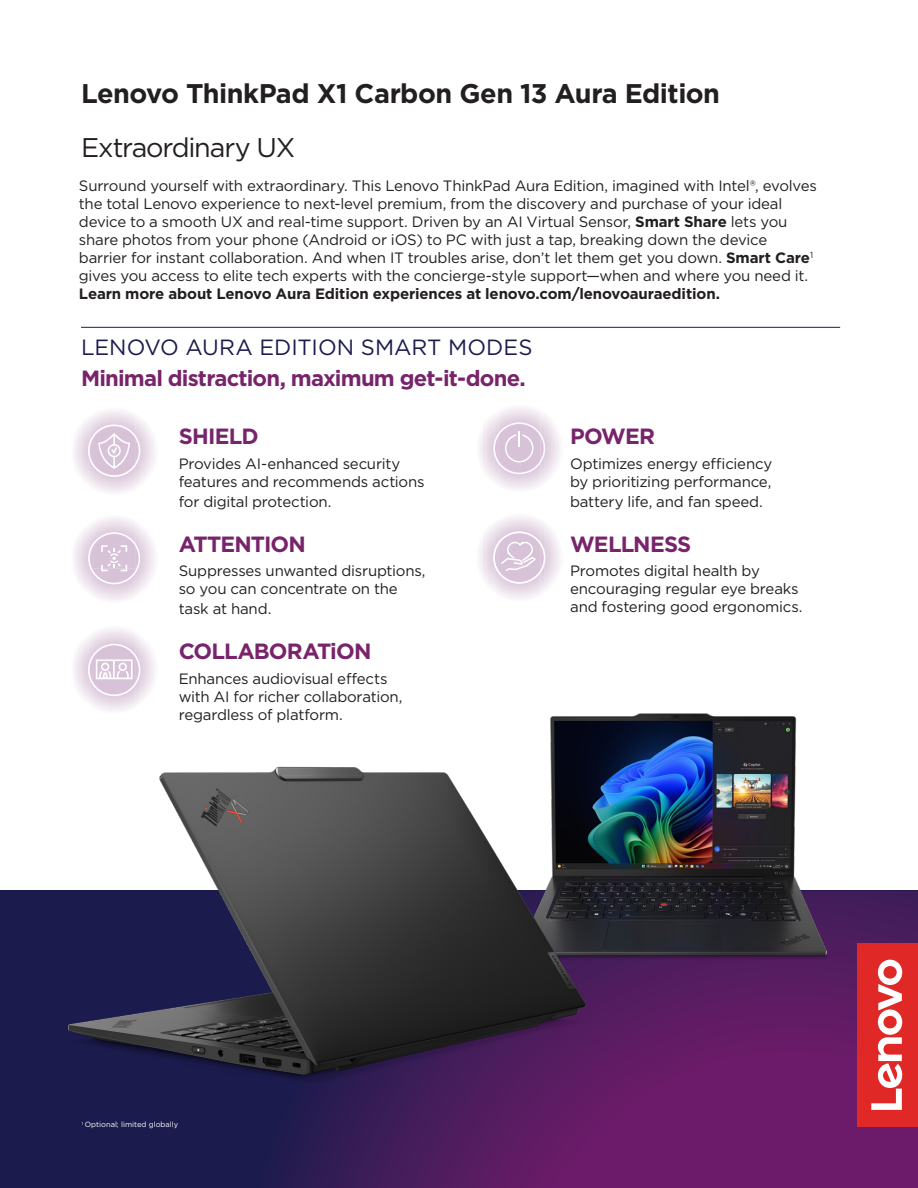
<style>
.page{position:relative;width:918px;height:1188px;background:#fff}
.page>*{position:absolute;margin:0;border:0;box-sizing:border-box;transform-origin:0 0}
.t1{font:700 27px "Gotham";letter-spacing:-.02em;color:#231f20}
.t2{font:27px "Gotham";letter-spacing:-.045em;color:#231f20}
.t3{font:700 22.05px "Gotham";letter-spacing:-.035em;color:#78246b}
.t4{font:22.05px "Gotham";color:#1c1b4d}
.t5{font:15px/18px "Gotham";letter-spacing:-.015em;color:#231f20}
.t6{font:700 15px "Gotham";letter-spacing:-.01em;color:#231f20}
.t7{font:7.5px "Gotham";color:#fff}
.s1{font-weight:700}
</style>
<div class="page">
<div style="left:0;top:891px;width:918px;height:297px;background:#1c1b4d"></div>
<svg style="left:289px;top:891px;width:629px;height:297px;background:#621b65"></svg>
<img style="left:550px;top:713px;width:318px;height:276px">
<img style="left:0;top:745px;width:626px;height:417px">
<div style="left:857px;top:943px;width:61px;height:184px;background:#e02826"></div>
<svg style="left:871px;top:960px;width:31px;height:150px"></svg>
<img style="left:139px;top:419px;width:8px;height:64px">
<svg style="left:88px;top:424px;width:52px;height:53px;background:#e1d1e1"></svg>
<img style="left:139px;top:527px;width:8px;height:64px">
<svg style="left:88px;top:532px;width:52px;height:52px;background:#e0cee0"></svg>
<hr style="left:81px;top:327px;width:759px;height:1px;background:#1c1b4d">
<img style="left:139px;top:638px;width:8px;height:63px">
<svg style="left:88px;top:644px;width:52px;height:52px"></svg>
<svg style="left:493px;top:531px;width:53px;height:53px;background:#e1d1e1"></svg>
<svg style="left:493px;top:422px;width:52px;height:52px;background:#e0cfe0"></svg>
<h1 class="t1" style="left:81px;top:75px;width:641px">Lenovo ThinkPad X1 Carbon Gen 13 Aura Edition</h1>
<h1 class="t2" style="left:81px;top:130px;width:216px">Extraordinary UX</h1>
<p class="t5" style="left:79px;top:177px;width:739px">Surround yourself with extraordinary. This Lenovo ThinkPad Aura Edition, imagined with Intel®, evolves the total Lenovo experience to next-level premium, from the discovery and purchase of your ideal device to a smooth UX and real-time support. Driven by an AI Virtual Sensor, <span class="s1">Smart Share</span> lets you share photos from your phone (Android or iOS) to PC with just a tap, breaking down the device barrier for instant collaboration. And when IT troubles arise, don’t let them get you down. <span class="s1">Smart Care</span><sup>1 </sup>gives you access to elite tech experts with the concierge-style support—when and where you need it.</p>
<p class="t6" style="left:79px;top:284px;width:643px">Learn more about Lenovo Aura Edition experiences at lenovo.com/lenovoauraedition.</p>
<h2 class="t4" style="left:81px;top:334px;width:453px">LENOVO AURA EDITION SMART MODES</h2>
<h2 class="t3" style="left:81px;top:364px;width:446px">Minimal distraction, maximum get-it-done.</h2>
<h2 class="t3" style="left:179px;top:422px;width:82px">SHIELD</h2>
<p class="t5" style="left:179px;top:454px;width:247px">Provides AI-enhanced security features and recommends actions</p>
<p class="t5" style="left:179px;top:492px;width:154px">for digital protection.</p>
<h2 class="t3" style="left:179px;top:529px;width:129px">ATTENTION</h2>
<p class="t5" style="left:179px;top:562px;width:248px">Suppresses unwanted disruptions, so you can concentrate on the</p>
<p class="t5" style="left:179px;top:600px;width:94px">task at hand.</p>
<h2 class="t3" style="left:179px;top:637px;width:194px">COLLABORATiON</h2>
<p class="t5" style="left:179px;top:669px;width:225px">Enhances audiovisual effects with AI for richer collaboration, regardless of platform.</p>
<h2 class="t3" style="left:570px;top:422px;width:87px">POWER</h2>
<p class="t5" style="left:570px;top:454px;width:204px">Optimizes energy efficiency by prioritizing performance,</p>
<p class="t5" style="left:570px;top:492px;width:194px">battery life, and fan speed.</p>
<h2 class="t3" style="left:570px;top:529px;width:123px">WELLNESS</h2>
<p class="t5" style="left:570px;top:562px;width:234px">Promotes digital health by encouraging regular eye breaks and fostering good ergonomics.</p>
<p class="t7" style="left:82px;top:1120px;width:98px"><sup>1</sup> Optional; limited globally</p>
</div>
